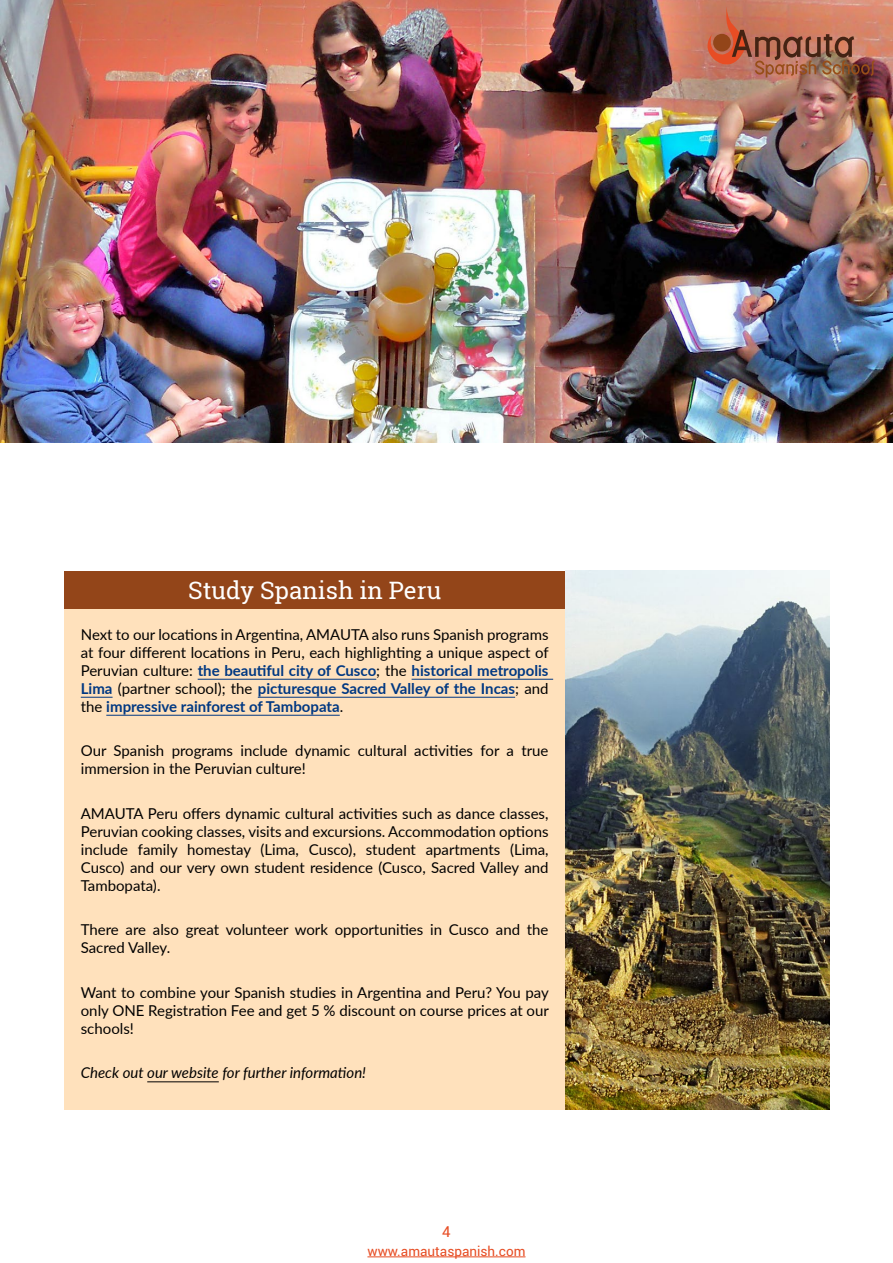
<style>
.page{position:relative;width:893px;height:1263px;background:#fff}
.page>*{position:absolute;margin:0;border:0;box-sizing:border-box;transform-origin:0 0}
.t1{font:24px "Roboto Slab";color:#fff}
.t2{font:15px/18px "Lato";color:#000;text-align:justify}
.t3{font:italic 15px "Lato";color:#000}
.t4{font:15px "Roboto";color:#e74d24}
.t5{font:13.5px "Roboto";color:#e74d24}
.s1{font-weight:700;color:#003882}
</style>
<div class="page">
<hr style="left:367px;top:1256px;width:158px;height:1px;background:#e74d24">
<div style="left:64px;top:571px;width:502px;height:39px;background:#934519"></div>
<div style="left:64px;top:610px;width:502px;height:500px;background:#ffe1bc"></div>
<hr style="left:198px;top:679px;width:178px;height:1px;background:#003882">
<hr style="left:412px;top:679px;width:141px;height:1px;background:#003882">
<hr style="left:81px;top:697px;width:32px;height:1px;background:#003882">
<hr style="left:258px;top:697px;width:257px;height:1px;background:#003882">
<hr style="left:106px;top:715px;width:234px;height:1px;background:#003882">
<hr style="left:147px;top:1081px;width:72px;height:1px;background:#000">
<img style="left:566px;top:571px;width:263px;height:539px">
<img style="left:0;top:0;width:893px;height:443px">
<svg style="left:699px;top:7px;width:176px;height:70px;background:#b76c54"></svg>
<h1 class="t1" style="left:188px;top:574px;width:255px">Study Spanish in Peru</h1>
<p class="t2" style="left:81px;top:625px;width:469px">Next to our locations in Argentina, AMAUTA also runs Spanish programs at four different locations in Peru, each highlighting a unique aspect of Peruvian culture: <span class="s1">the beautiful city of Cusco</span>; the <span class="s1">historical metropolis Lima</span> (partner school); the <span class="s1">picturesque Sacred Valley of the Incas</span>; and the <span class="s1">impressive rainforest of Tambopata</span>.</p>
<p class="t2" style="left:81px;top:741px;width:469px">Our Spanish programs include dynamic cultural activities for a true immersion in the Peruvian culture!</p>
<p class="t2" style="left:81px;top:804px;width:469px">AMAUTA Peru offers dynamic cultural activities such as dance classes, Peruvian cooking classes, visits and excursions. Accommodation options include family homestay (Lima, Cusco), student apartments (Lima, Cusco) and our very own student residence (Cusco, Sacred Valley and Tambopata).</p>
<p class="t2" style="left:81px;top:920px;width:469px">There are also great volunteer work opportunities in Cusco and the<br>Sacred Valley.</p>
<p class="t2" style="left:81px;top:983px;width:470px">Want to combine your Spanish studies in Argentina and Peru? You pay only ONE Registration Fee and get 5 % discount on course prices at our schools!</p>
<p class="t3" style="left:81px;top:1062px;width:287px">Check out our website for further information!</p>
<p class="t4" style="left:442px;top:1221px;width:10px">4</p>
<p class="t5" style="left:367px;top:1241px;width:160px">www.amautaspanish.com</p>
</div>
